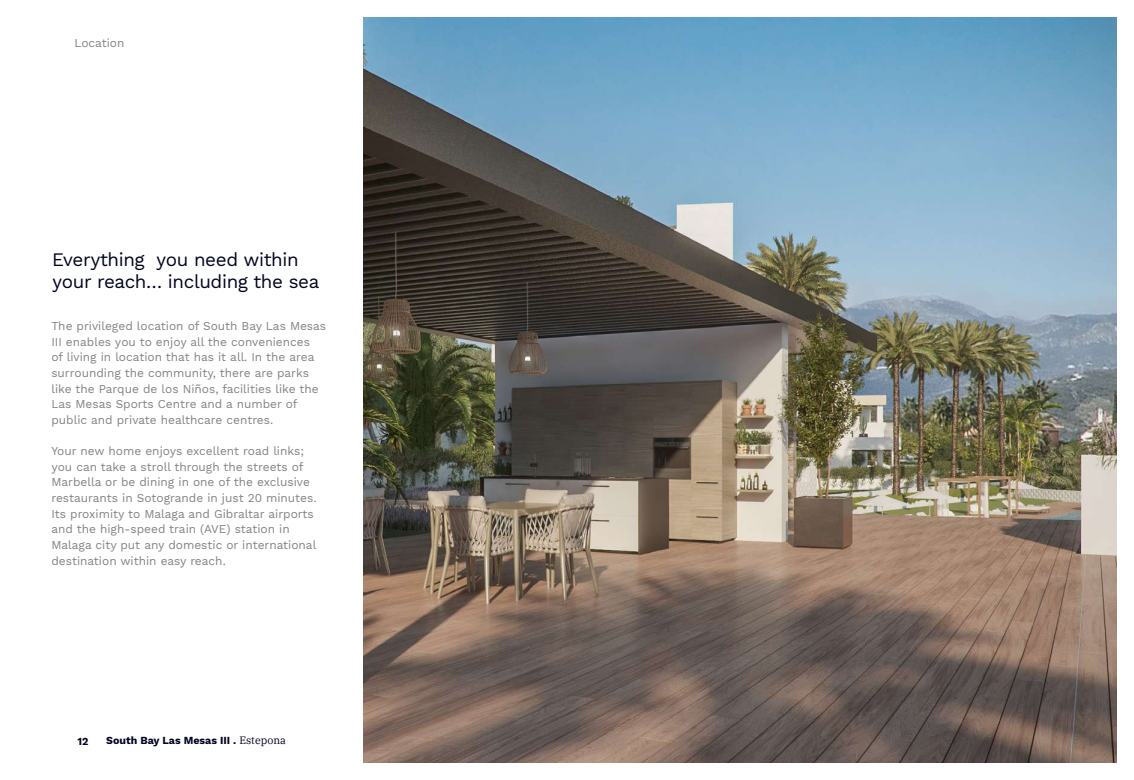
<style>
.page{position:relative;width:1134px;height:780px;background:#fff}
.page>*{position:absolute;margin:0;border:0;box-sizing:border-box;transform-origin:0 0}
.t1{font:18.75px/22.5px "Work Sans";letter-spacing:-.02em;color:#000320}
.t2{font:11.88px/15.6px "Work Sans";color:#808285}
.t3{font:700 10.62px "Work Sans";color:#000320}
.s1{font-family:"IBM Plex Serif";font-weight:400}
</style>
<div class="page">
<img style="left:363px;top:18px;width:753px;height:744px">
<p class="t2" style="left:74px;top:35px;width:52px">Location</p>
<h1 class="t1" style="left:52px;top:249px;width:269px">Everything you need within your reach… including the sea</h1>
<p class="t2" style="left:51px;top:319px;width:276px">The privileged location of South Bay Las Mesas III enables you to enjoy all the conveniences<br>of living in location that has it all. In the area surrounding the community, there are parks like the Parque de los Niños, facilities like the Las Mesas Sports Centre and a number of public and private healthcare centres.</p>
<p class="t2" style="left:51px;top:444px;width:267px">Your new home enjoys excellent road links; you can take a stroll through the streets of Marbella or be dining in one of the exclusive restaurants in Sotogrande in just 20 minutes.<br>Its proximity to Malaga and Gibraltar airports and the high-speed train (AVE) station in Malaga city put any domestic or international destination within easy reach.</p>
<p class="t3" style="left:78px;top:734px;width:12px">12</p>
<p class="t3" style="left:106px;top:734px;width:181px">South Bay Las Mesas III . <span class="s1">Estepona</span></p>
</div>
